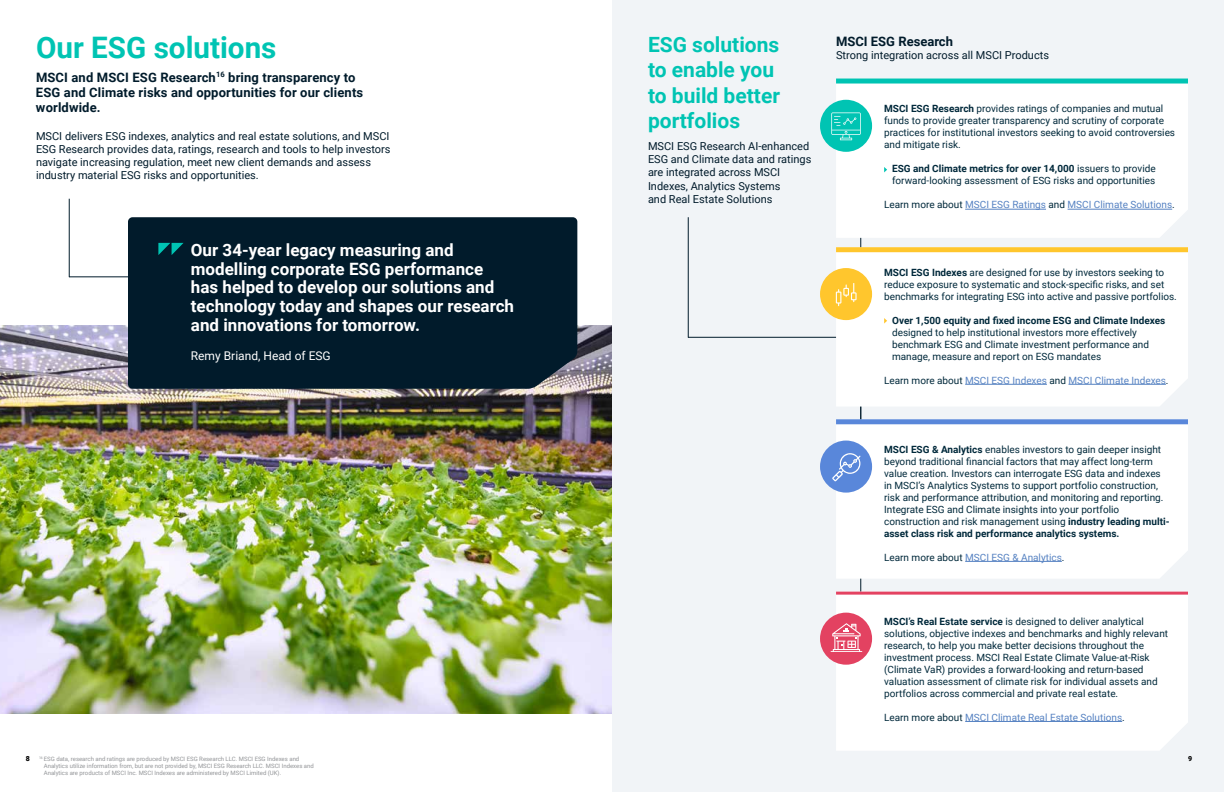
<style>
.page{position:relative;width:1224px;height:792px;background:#fff}
.page>*{position:absolute;margin:0;border:0;box-sizing:border-box;transform-origin:0 0}
.t1{font:700 29.6px "Roboto";color:#00c4b3}
.t2{font:700 21px/25.2px "Roboto";color:#00c4b3}
.t3{font:700 17px/18.9px "Roboto";color:#fff}
.t4{font:700 13px/15px "Roboto";letter-spacing:.01em;color:#011b2b}
.t5{font:12px "Roboto";color:#fff}
.t6{font:11px/13.2px "Roboto";color:#011b2b}
.t7{font:10px/12px "Roboto";color:#00293b}
.t8{font:10px "Roboto";color:#5682c2}
.t9{font:700 10px "Roboto";color:#00293b}
.t10{font:900 7px "Roboto";color:#000}
.t11{font:6px/7.2px "Roboto";color:#939598}
.s1{font-weight:700}
.s2{color:#00293b}
</style>
<div class="page">
<div style="left:612px;top:0;width:612px;height:792px;background:#f1f4f7"></div>
<img style="left:0;top:325px;width:612px;height:389px">
<hr style="left:861px;top:130px;width:1px;height:429px;background:#011b2b">
<hr style="left:861px;top:299px;width:1px;height:429px;background:#011b2b">
<div style="left:128px;top:217px;width:449px;height:172px;background:#011b2b"></div>
<svg style="left:158px;top:243px;width:26px;height:12px"></svg>
<hr style="left:69px;top:199px;width:1px;height:78px;background:#011b2b">
<hr style="left:688px;top:217px;width:1px;height:121px;background:#011b2b">
<div style="left:49px;top:234px;width:102px;height:86px;background:#000;opacity:.25"></div>
<hr style="left:69px;top:277px;width:62px;height:1px;background:#011b2b">
<div style="left:668px;top:290px;width:195px;height:94px;background:#f1f4f7"></div>
<hr style="left:688px;top:337px;width:154px;height:1px;background:#011b2b">
<div style="left:836px;top:84px;width:352px;height:154px;background:#fff"></div>
<div style="left:836px;top:252px;width:352px;height:155px;background:#fff"></div>
<div style="left:836px;top:424px;width:352px;height:155px;background:#fff"></div>
<div style="left:836px;top:595px;width:352px;height:155px;background:#fff"></div>
<div style="left:836px;top:79px;width:352px;height:5px;background:#00c4b3"></div>
<div style="left:836px;top:247px;width:352px;height:5px;background:#ffc62d"></div>
<div style="left:836px;top:419px;width:352px;height:5px;background:#5987da"></div>
<hr style="left:836px;top:592px;width:352px;height:3px;background:#e44261">
<hr style="left:965px;top:209px;width:81px;height:1px;background:#5682c2">
<hr style="left:1068px;top:209px;width:104px;height:1px;background:#5682c2">
<svg style="left:884px;top:167px;width:3px;height:5px"></svg>
<hr style="left:965px;top:384px;width:82px;height:1px;background:#5682c2">
<hr style="left:1069px;top:384px;width:97px;height:1px;background:#5682c2">
<svg style="left:884px;top:318px;width:3px;height:6px"></svg>
<hr style="left:965px;top:561px;width:97px;height:1px;background:#5682c2">
<hr style="left:965px;top:721px;width:157px;height:1px;background:#5682c2">
<div style="left:820px;top:100px;width:52px;height:52px;background:#00c4b3;border-radius:50%"></div>
<svg style="left:831px;top:112px;width:30px;height:28px"></svg>
<div style="left:820px;top:268px;width:52px;height:52px;background:#ffc62d;border-radius:50%"></div>
<svg style="left:836px;top:283px;width:21px;height:23px"></svg>
<div style="left:820px;top:441px;width:52px;height:52px;background:#5987da;border-radius:50%"></div>
<svg style="left:832px;top:453px;width:29px;height:28px"></svg>
<div style="left:820px;top:613px;width:52px;height:52px;background:#e34261;border-radius:50%"></div>
<svg style="left:831px;top:623px;width:31px;height:29px"></svg>
<h1 class="t1" style="left:36px;top:26px;width:242px">Our ESG solutions</h1>
<h3 class="t4" style="left:36px;top:69px;width:329px">MSCI and MSCI ESG Research<sup>16</sup> bring transparency to<br>ESG and Climate risks and opportunities for our clients worldwide.</h3>
<p class="t6" style="left:36px;top:129px;width:356px">MSCI delivers ESG indexes, analytics and real estate solutions, and MSCI ESG Research provides data, ratings, research and tools to help investors navigate increasing regulation, meet new client demands and assess industry material ESG risks and opportunities.</p>
<h3 class="t3" style="left:191px;top:240px;width:325px">Our 34-year legacy measuring and modelling corporate ESG performance has helped to develop our solutions and technology today and shapes our research and innovations for tomorrow.</h3>
<p class="t5" style="left:191px;top:347px;width:141px">Remy Briand, Head of ESG</p>
<h2 class="t2" style="left:648px;top:31px;width:134px">ESG solutions to enable you to build better portfolios</h2>
<p class="t6" style="left:648px;top:139px;width:165px">MSCI ESG Research AI-enhanced<br>ESG and Climate data and ratings are integrated across MSCI<br>Indexes, Analytics Systems<br>and Real Estate Solutions</p>
<h3 class="t4" style="left:836px;top:33px;width:118px">MSCI ESG Research</h3>
<p class="t6" style="left:836px;top:48px;width:214px">Strong integration across all MSCI Products</p>
<p class="t7" style="left:884px;top:103px;width:292px"><span class="s1">MSCI ESG Research</span> provides ratings of companies and mutual funds to provide greater transparency and scrutiny of corporate practices for institutional investors seeking to avoid controversies and mitigate risk.</p>
<p class="t7" style="left:892px;top:163px;width:265px"><span class="s1">ESG and Climate metrics for over 14,000</span> issuers to provide forward-looking assessment of ESG risks and opportunities</p>
<p class="t8" style="left:884px;top:198px;width:292px"><span class="s2">Learn more about</span> MSCI ESG Ratings <span class="s2">and</span> MSCI Climate Solutions<span class="s2">.</span></p>
<p class="t7" style="left:884px;top:266px;width:294px"><span class="s1">MSCI ESG Indexes</span> are designed for use by investors seeking to reduce exposure to systematic and stock-specific risks, and set benchmarks for integrating ESG into active and passive portfolios.</p>
<p class="t9" style="left:892px;top:313px;width:275px">Over 1,500 equity and fixed income ESG and Climate Indexes</p>
<p class="t7" style="left:892px;top:326px;width:258px">designed to help institutional investors more effectively benchmark ESG and Climate investment performance and manage, measure and report on ESG mandates</p>
<p class="t8" style="left:884px;top:373px;width:286px"><span class="s2">Learn more about</span> MSCI ESG Indexes <span class="s2">and</span> MSCI Climate Indexes<span class="s2">.</span></p>
<p class="t7" style="left:884px;top:443px;width:287px"><span class="s1">MSCI ESG &amp; Analytics</span> enables investors to gain deeper insight beyond traditional financial factors that may affect long-term value creation. Investors can interrogate ESG data and indexes in MSCI’s Analytics Systems to support portfolio construction, risk and performance attribution, and monitoring and reporting.<br>Integrate ESG and Climate insights into your portfolio construction and risk management using <span class="s1">industry leading multi&shy;asset class risk and performance analytics systems.</span></p>
<p class="t8" style="left:884px;top:550px;width:182px"><span class="s2">Learn more about</span> MSCI ESG &amp; Analytics<span class="s2">.</span></p>
<p class="t7" style="left:884px;top:615px;width:285px"><span class="s1">MSCI’s Real Estate service</span> is designed to deliver analytical solutions, objective indexes and benchmarks and highly relevant research, to help you make better decisions throughout the investment process. MSCI Real Estate Climate Value-at-Risk (Climate VaR) provides a forward-looking and return-based valuation assessment of climate risk for individual assets and portfolios across commercial and private real estate.</p>
<p class="t8" style="left:884px;top:710px;width:242px"><span class="s2">Learn more about</span> MSCI Climate Real Estate Solutions<span class="s2">.</span></p>
<p class="t10" style="left:26px;top:754px;width:6px">8</p>
<p class="t11" style="left:44px;top:755px;width:272px;text-indent:-5px"><sup>16</sup> ESG data, research and ratings are produced by MSCI ESG Research LLC. MSCI ESG Indexes and<br>Analytics utilize information from, but are not provided by, MSCI ESG Research LLC. MSCI Indexes and<br>Analytics are products of MSCI Inc. MSCI Indexes are administered by MSCI Limited (UK).</p>
<p class="t10" style="left:1188px;top:754px;width:6px">9</p>
</div>
